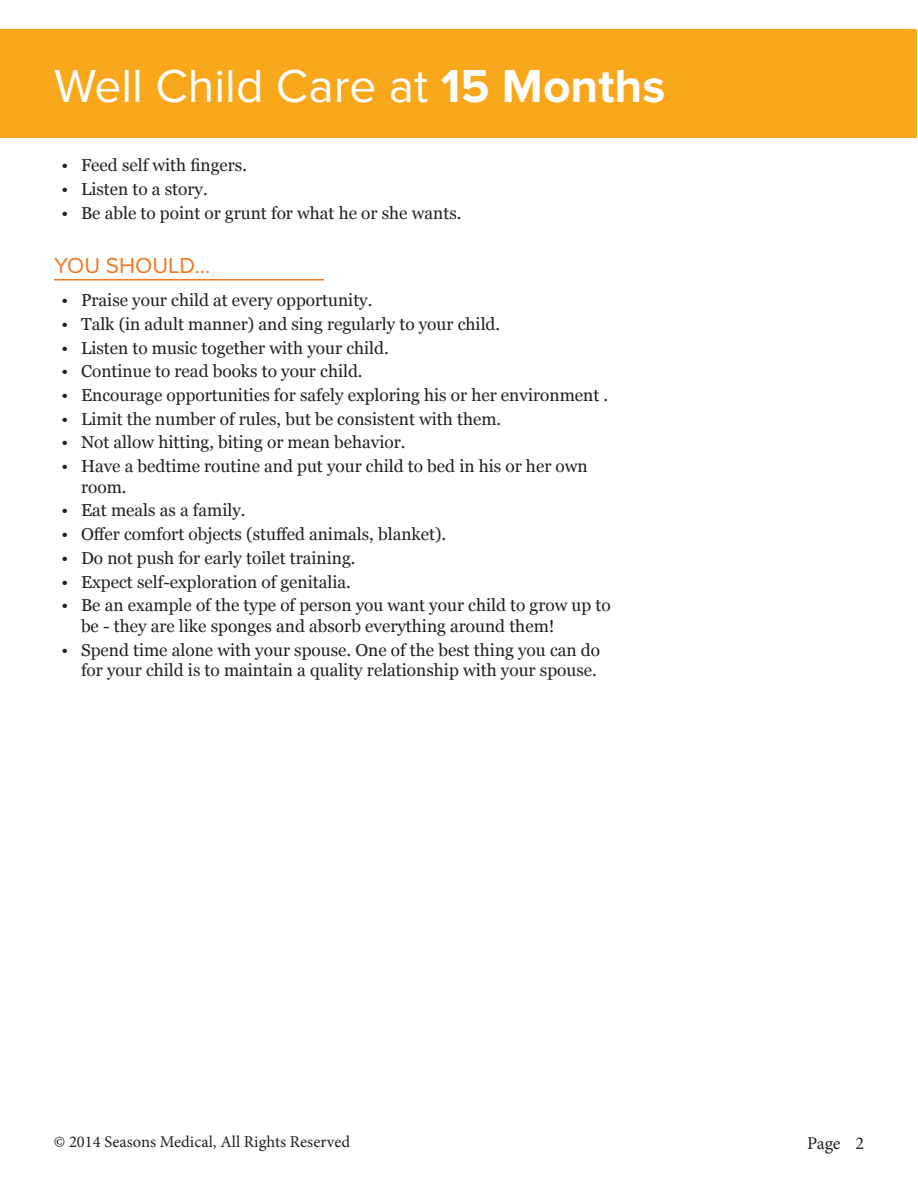
<style>
.page{position:relative;width:918px;height:1188px;background:#fff}
.page>*{position:absolute;margin:0;border:0;box-sizing:border-box;transform-origin:0 0}
.t1{font:48px "Proxima Nova";color:#fff}
.t2{font:22.5px "Proxima Nova";color:#f07822}
.t3{font:18px "Minion Pro";color:#231f20}
.t4{font:17.25px/20.7px "Georgia";color:#231f20}
.t5{font:16.5px "Minion Pro";color:#231f20}
.s1{font-weight:700}
</style>
<div class="page">
<div style="left:1px;top:29px;width:916px;height:109px;background:#f9a71b"></div>
<hr style="left:54px;top:279px;width:270px;height:1px;background:#f07822">
<p class="t1" style="left:54px;top:59px;width:613px">Well Child Care at <span class="s1">15 Months</span></p>
<p class="t4" style="left:62px;top:156px;width:187px">• Feed self with fingers.</p>
<p class="t4" style="left:62px;top:179px;width:148px">• Listen to a story.</p>
<p class="t4" style="left:62px;top:203px;width:401px">• Be able to point or grunt for what he or she wants.</p>
<p class="t2" style="left:54px;top:253px;width:158px">YOU SHOULD...</p>
<p class="t4" style="left:62px;top:290px;width:312px">• Praise your child at every opportunity.</p>
<p class="t4" style="left:62px;top:314px;width:440px">• Talk (in adult manner) and sing regularly to your child.</p>
<p class="t4" style="left:62px;top:338px;width:329px">• Listen to music together with your child.</p>
<p class="t4" style="left:62px;top:361px;width:303px">• Continue to read books to your child.</p>
<p class="t4" style="left:62px;top:385px;width:548px">• Encourage opportunities for safely exploring his or her environment .</p>
<p class="t4" style="left:62px;top:409px;width:441px">• Limit the number of rules, but be consistent with them.</p>
<p class="t4" style="left:62px;top:432px;width:346px">• Not allow hitting, biting or mean behavior.</p>
<p class="t4" style="left:81px;top:456px;width:508px;text-indent:-20px">• Have a bedtime routine and put your child to bed in his or her own room.</p>
<p class="t4" style="left:62px;top:501px;width:186px">• Eat meals as a family.</p>
<p class="t4" style="left:62px;top:524px;width:386px">• Offer comfort objects (stuffed animals, blanket).</p>
<p class="t4" style="left:62px;top:548px;width:296px">• Do not push for early toilet training.</p>
<p class="t4" style="left:62px;top:572px;width:291px">• Expect self-exploration of genitalia.</p>
<p class="t4" style="left:81px;top:595px;width:531px;text-indent:-20px">• Be an example of the type of person you want your child to grow up to be - they are like sponges and absorb everything around them!</p>
<p class="t4" style="left:62px;top:640px;width:540px;text-align:right">• Spend time alone with your spouse. One of the best thing you can do for your child is to maintain a quality relationship with your spouse.</p>
<p class="t5" style="left:54px;top:1130px;width:298px">© 2014 Seasons Medical, All Rights Reserved</p>
<p class="t3" style="left:807px;top:1131px;width:35px">Page</p>
<p class="t3" style="left:855px;top:1131px;width:10px">2</p>
</div>
